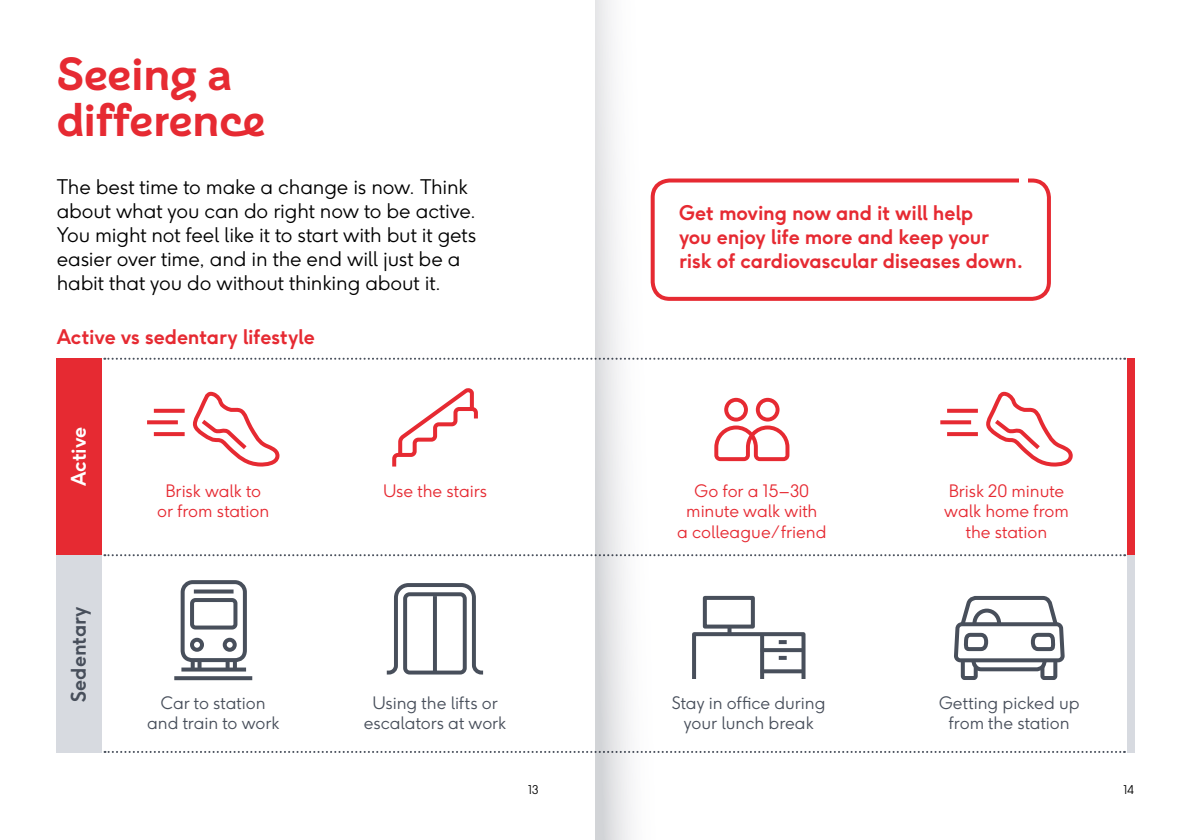
<style>
.page{position:relative;width:1191px;height:840px;background:#fff}
.page>*{position:absolute;margin:0;border:0;box-sizing:border-box;transform-origin:0 0}
.t1{font:700 46px/46px "BHF";color:#e62a32}
.t2{font:300 20px/24px "F37 Ginger";letter-spacing:-.005em;color:#000}
.t3{font:700 20px/24px "F37 Ginger";letter-spacing:-.01em;color:#e62a32}
.t4{font:700 20px "F37 Ginger";letter-spacing:-.005em;color:#484f5b}
.t5{font:700 20px "F37 Ginger";letter-spacing:-.01em;color:#fff}
.t6{font:300 17px/20.4px "F37 Ginger";color:#484f5b;text-align:center}
.t7{font:300 17px/20.4px "F37 Ginger";color:#e62a32;text-align:center}
.t8{font:300 12px "F37 Ginger";color:#000}
</style>
<div class="page">
<div style="left:57px;top:357px;width:45px;height:198px;background:#e62a32"></div>
<div style="left:57px;top:554px;width:45px;height:198px;background:#d7dae0"></div>
<svg style="left:192px;top:391px;width:88px;height:76px"></svg>
<svg style="left:147px;top:420px;width:31px;height:4px"></svg>
<svg style="left:154px;top:408px;width:31px;height:4px"></svg>
<svg style="left:154px;top:432px;width:31px;height:4px"></svg>
<svg style="left:392px;top:388px;width:86px;height:79px"></svg>
<svg style="left:386px;top:583px;width:98px;height:92px"></svg>
<div style="left:181px;top:579px;width:66px;height:82px;border:4px solid #484f5b;border-radius:10px"></div>
<div style="left:190px;top:597px;width:47px;height:32px;border:4px solid #484f5b;border-radius:3px"></div>
<div style="left:190px;top:637px;width:14px;height:14px;border:4px solid #484f5b;border-radius:50%"></div>
<div style="left:223px;top:637px;width:14px;height:14px;border:4px solid #484f5b;border-radius:50%"></div>
<svg style="left:194px;top:589px;width:39px;height:4px"></svg>
<svg style="left:181px;top:667px;width:65px;height:4px"></svg>
<svg style="left:174px;top:676px;width:78px;height:3px"></svg>
<svg style="left:191px;top:660px;width:10px;height:8px"></svg>
<svg style="left:226px;top:660px;width:11px;height:8px"></svg>
<svg style="left:105px;top:751px;width:1020px;height:1px"></svg>
<svg style="left:104px;top:357px;width:1021px;height:2px"></svg>
<svg style="left:104px;top:554px;width:1021px;height:2px"></svg>
<svg style="left:986px;top:391px;width:87px;height:76px"></svg>
<svg style="left:940px;top:420px;width:31px;height:4px"></svg>
<svg style="left:947px;top:408px;width:31px;height:4px"></svg>
<svg style="left:947px;top:432px;width:31px;height:4px"></svg>
<div style="left:650px;top:178px;width:401px;height:123px;border:4px solid #e62a32;border-radius:17px"></div>
<div style="left:1019px;top:156px;width:9px;height:51px;background:#fff"></div>
<svg style="left:714px;top:397px;width:75px;height:64px"></svg>
<div style="left:703px;top:595px;width:52px;height:33px;border:4px solid #484f5b"></div>
<div style="left:692px;top:631px;width:113px;height:49px;border:4px solid #484f5b"></div>
<svg style="left:760px;top:634px;width:4px;height:44px"></svg>
<svg style="left:760px;top:647px;width:44px;height:4px"></svg>
<svg style="left:760px;top:669px;width:44px;height:4px"></svg>
<svg style="left:778px;top:640px;width:8px;height:3px"></svg>
<svg style="left:778px;top:655px;width:8px;height:4px"></svg>
<svg style="left:727px;top:625px;width:4px;height:9px"></svg>
<svg style="left:954px;top:595px;width:111px;height:85px"></svg>
<div style="left:1127px;top:357px;width:7px;height:198px;background:#e62a32"></div>
<div style="left:1127px;top:554px;width:7px;height:198px;background:#d7dae0"></div>
<svg style="left:595px;top:0;width:74px;height:839px"></svg>
<h1 class="t1" style="left:57px;top:51px;width:210px">Seeing a difference</h1>
<p class="t2" style="left:57px;top:174px;width:421px">The best time to make a change is now. Think about what you can do right now to be active.<br>You might not feel like it to start with but it gets easier over time, and in the end will just be a habit that you do without thinking about it.</p>
<p class="t3" style="left:57px;top:324px;width:260px">Active vs sedentary lifestyle</p>
<p class="t3" style="left:679px;top:200px;width:346px">Get moving now and it will help<br>you enjoy life more and keep your risk of cardiovascular diseases down.</p>
<p class="t5" style="left:66px;top:486px;width:61px;rotate:-90deg">Active</p>
<p class="t4" style="left:66px;top:701px;width:96px;rotate:-90deg">Sedentary</p>
<p class="t7" style="left:157px;top:480px;width:113px">Brisk walk to or from station</p>
<p class="t6" style="left:147px;top:692px;width:134px">Car to station and train to work</p>
<p class="t7" style="left:383px;top:480px;width:105px">Use the stairs</p>
<p class="t7" style="left:677px;top:480px;width:151px">Go for a 15–30 minute walk with<br>a colleague/ friend</p>
<p class="t7" style="left:944px;top:480px;width:126px">Brisk 20 minute walk home from the station</p>
<p class="t6" style="left:364px;top:692px;width:144px">Using the lifts or escalators at work</p>
<p class="t6" style="left:672px;top:692px;width:155px">Stay in office during your lunch break</p>
<p class="t6" style="left:939px;top:692px;width:142px">Getting picked up from the station</p>
<p class="t8" style="left:528px;top:782px;width:12px">13</p>
<p class="t8" style="left:1123px;top:782px;width:12px">14</p>
</div>
